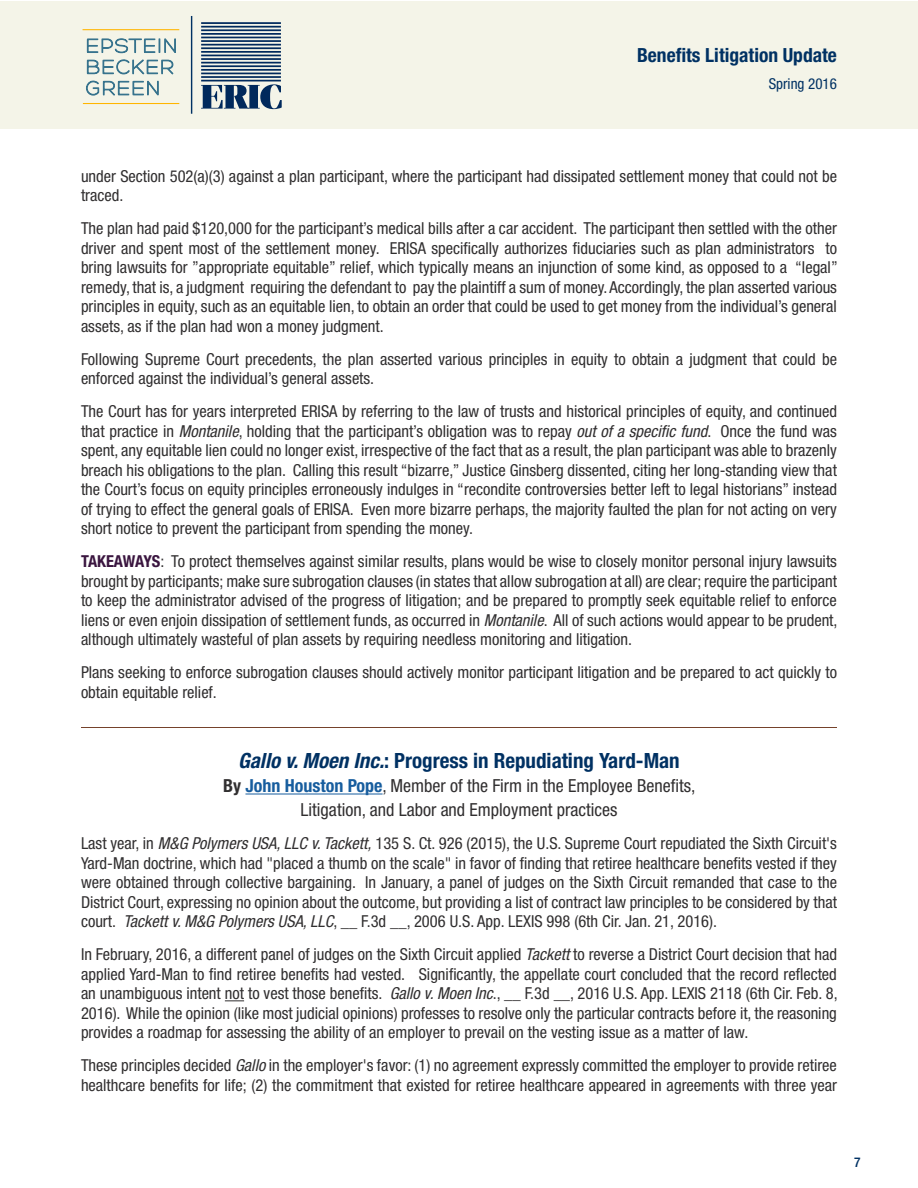
<style>
.page{position:relative;width:918px;height:1188px;background:#fff}
.page>*{position:absolute;margin:0;border:0;box-sizing:border-box;transform-origin:0 0}
.t1{font:700 condensed 21px "Helvetica Neue LT";color:#003163}
.t2{font:700 condensed 19.5px "Helvetica Neue LT";color:#003163}
.t3{font:condensed 18px/24px "Helvetica Neue LT";color:#312f30;text-align:center}
.Body_Text{font:condensed 16.5px/19.5px "Helvetica Neue LT";color:#312f30;text-align:justify}
.t4{font:condensed 15px "Helvetica Neue LT";color:#003163}
.t5{font:500 condensed 13.5px "Helvetica Neue LT";color:#003163}
.s1{font-style:italic}
.s2{font-weight:700;color:#3a153f}
.s3{font-weight:700}
.s4{font-weight:700;color:#175d9e}
</style>
<div class="page">
<div style="left:1px;top:1px;width:917px;height:128px;background:#f4f4e8"></div>
<svg style="left:86px;top:38px;width:90px;height:58px"></svg>
<hr style="left:83px;top:103px;width:96px;height:1px;background:#ffb500">
<hr style="left:83px;top:29px;width:96px;height:1px;background:#ffb500">
<svg style="left:201px;top:84px;width:81px;height:25px"></svg>
<hr style="left:201px;top:80px;width:80px;height:1px;background:#00295c">
<hr style="left:201px;top:76px;width:80px;height:2px;background:#00295c">
<hr style="left:201px;top:73px;width:80px;height:1px;background:#00295c">
<hr style="left:201px;top:69px;width:80px;height:2px;background:#00295c">
<hr style="left:201px;top:65px;width:80px;height:2px;background:#00295c">
<hr style="left:201px;top:62px;width:80px;height:2px;background:#00295c">
<hr style="left:201px;top:58px;width:80px;height:2px;background:#00295c">
<hr style="left:201px;top:55px;width:80px;height:1px;background:#00295c">
<hr style="left:201px;top:51px;width:80px;height:2px;background:#00295c">
<hr style="left:201px;top:47px;width:80px;height:2px;background:#00295c">
<hr style="left:201px;top:44px;width:80px;height:2px;background:#00295c">
<hr style="left:201px;top:40px;width:80px;height:2px;background:#00295c">
<hr style="left:201px;top:37px;width:80px;height:1px;background:#00295c">
<hr style="left:201px;top:33px;width:80px;height:2px;background:#00295c">
<hr style="left:201px;top:29px;width:80px;height:2px;background:#00295c">
<hr style="left:201px;top:26px;width:80px;height:2px;background:#00295c">
<hr style="left:201px;top:22px;width:80px;height:2px;background:#00295c">
<hr style="left:191px;top:16px;width:1px;height:98px;background:#003163">
<hr style="left:245px;top:794px;width:138px;height:1px;background:#175d9e">
<svg style="left:225px;top:1000px;width:19px;height:1px"></svg>
<hr style="left:81px;top:727px;width:756px;height:1px;background:#75422b">
<p class="t2" style="left:637px;top:43px;width:201px">Benefits Litigation Update</p>
<p class="t4" style="left:769px;top:75px;width:70px">Spring 2016</p>
<p class="Body_Text" style="left:81px;top:166px;width:758px">under Section 502(a)(3) against a plan participant, where the participant had dissipated settlement money that could not be traced.</p>
<p class="Body_Text" style="left:81px;top:219px;width:758px">The plan had paid $120,000 for the participant’s medical bills after a car accident. The participant then settled with the other driver and spent most of the settlement money. ERISA specifically authorizes fiduciaries such as plan administrators to bring lawsuits for ”appropriate equitable” relief, which typically means an injunction of some kind, as opposed to a “legal” remedy, that is, a judgment requiring the defendant to pay the plaintiff a sum of money. Accordingly, the plan asserted various principles in equity, such as an equitable lien, to obtain an order that could be used to get money from the individual’s general assets, as if the plan had won a money judgment.</p>
<p class="Body_Text" style="left:81px;top:349px;width:758px">Following Supreme Court precedents, the plan asserted various principles in equity to obtain a judgment that could be enforced against the individual’s general assets.</p>
<p class="Body_Text" style="left:81px;top:402px;width:758px">The Court has for years interpreted ERISA by referring to the law of trusts and historical principles of equity, and continued that practice in <span class="s1">Montanile</span>, holding that the participant’s obligation was to repay <span class="s1">out of a specific fund</span>. Once the fund was spent, any equitable lien could no longer exist, irrespective of the fact that as a result, the plan participant was able to brazenly breach his obligations to the plan. Calling this result “bizarre,” Justice Ginsberg dissented, citing her long-standing view that the Court’s focus on equity principles erroneously indulges in “recondite controversies better left to legal historians” instead of trying to effect the general goals of ERISA. Even more bizarre perhaps, the majority faulted the plan for not acting on very short notice to prevent the participant from spending the money.</p>
<p class="Body_Text" style="left:81px;top:552px;width:758px"><span class="s2">TAKEAWAYS</span>: To protect themselves against similar results, plans would be wise to closely monitor personal injury lawsuits brought by participants; make sure subrogation clauses (in states that allow subrogation at all) are clear; require the participant to keep the administrator advised of the progress of litigation; and be prepared to promptly seek equitable relief to enforce liens or even enjoin dissipation of settlement funds, as occurred in <span class="s1">Montanile</span>. All of such actions would appear to be prudent, although ultimately wasteful of plan assets by requiring needless monitoring and litigation.</p>
<p class="Body_Text" style="left:81px;top:663px;width:758px">Plans seeking to enforce subrogation clauses should actively monitor participant litigation and be prepared to act quickly to obtain equitable relief.</p>
<p class="t1" style="left:238px;top:748px;width:443px"><span class="s1">Gallo v. Moen Inc.</span>: Progress in Repudiating Yard-Man</p>
<p class="t3" style="left:223px;top:774px;width:474px"><span class="s3">By</span> <span class="s4">John Houston Pope</span>, Member of the Firm in the Employee Benefits,<br>Litigation, and Labor and Employment practices</p>
<p class="Body_Text" style="left:81px;top:834px;width:758px">Last year, in <span class="s1">M&amp;G Polymers USA, LLC v. Tackett,</span> 135 S. Ct. 926 (2015), the U.S. Supreme Court repudiated the Sixth Circuit's Yard-Man doctrine, which had "placed a thumb on the scale" in favor of finding that retiree healthcare benefits vested if they were obtained through collective bargaining. In January, a panel of judges on the Sixth Circuit remanded that case to the District Court, expressing no opinion about the outcome, but providing a list of contract law principles to be considered by that court. <span class="s1">Tackett v. M&amp;G Polymers USA, LLC</span>, __ F.3d __, 2006 U.S. App. LEXIS 998 (6th Cir. Jan. 21, 2016).</p>
<p class="Body_Text" style="left:81px;top:945px;width:758px">In February, 2016, a different panel of judges on the Sixth Circuit applied <span class="s1">Tackett</span> to reverse a District Court decision that had applied Yard-Man to find retiree benefits had vested. Significantly, the appellate court concluded that the record reflected an unambiguous intent not to vest those benefits. <span class="s1">Gallo v. Moen Inc</span>., __ F.3d __, 2016 U.S. App. LEXIS 2118 (6th Cir. Feb. 8, 2016). While the opinion (like most judicial opinions) professes to resolve only the particular contracts before it, the reasoning provides a roadmap for assessing the ability of an employer to prevail on the vesting issue as a matter of law.</p>
<p class="Body_Text" style="left:81px;top:1056px;width:758px">These principles decided <span class="s1">Gallo</span> in the employer's favor: (1) no agreement expressly committed the employer to provide retiree healthcare benefits for life; (2) the commitment that existed for retiree healthcare appeared in agreements with three year</p>
<p class="t5" style="left:854px;top:1154px;width:8px">7</p>
</div>
